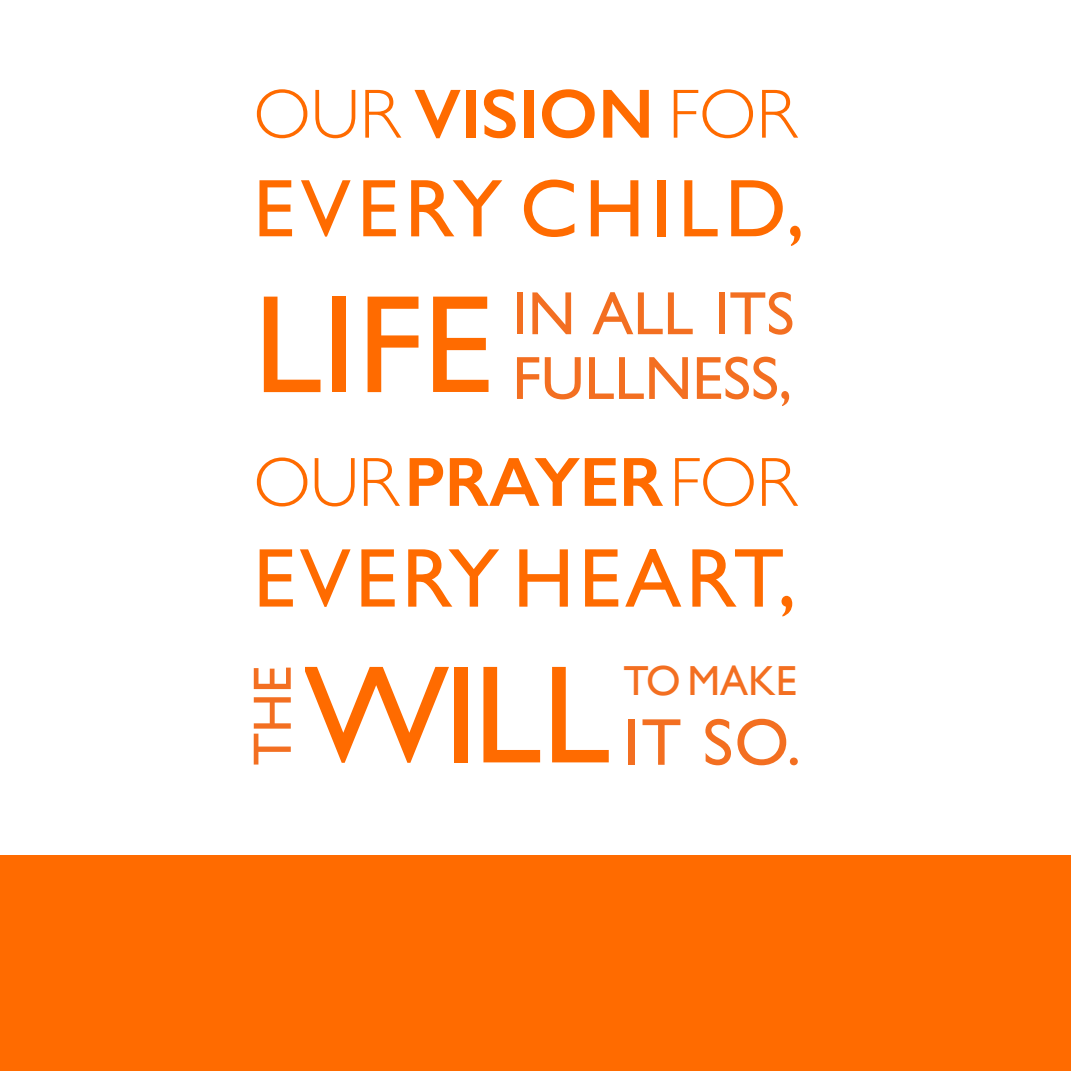
<style>
.page{position:relative;width:1071px;height:1071px;background:#fff}
.page>*{position:absolute;margin:0;border:0;box-sizing:border-box;transform-origin:0 0}
.t1{font:140px "Gill Sans";color:#ff6b00}
.t2{font:84px "Gill Sans";letter-spacing:.055em;color:#ff6b00}
.t3{font:82.25px "Gill Sans";letter-spacing:.08em;color:#ff6b00}
.t4{font:300 70px "Gill Sans";letter-spacing:-.005em;color:#ff6b00}
.t5{font:66.5px "Gill Sans";color:#f36f21}
.t6{font:61.25px/64.8px "Gill Sans";color:#f36f21}
.t7{font:54.25px "Gill Sans";color:#f36f21}
.t8{font:42px "Gill Sans";color:#f36f21}
.s1{font-weight:600}
</style>
<div class="page">
<div style="left:0;top:855px;width:1071px;height:216px;background:#ff6b00"></div>
<p class="t4" style="left:253px;top:60px;width:545px">OUR <span class="s1">VISION</span> FOR</p>
<p class="t3" style="left:253px;top:160px;width:553px">EVERY CHILD,</p>
<h1 class="t1" style="left:253px;top:262px;width:241px">LIFE</h1>
<p class="t6" style="left:512px;top:281px;width:284px">IN ALL ITS<br>FULLNESS,</p>
<p class="t4" style="left:253px;top:428px;width:545px">OUR<span class="s1">PRAYER</span>FOR</p>
<p class="t2" style="left:253px;top:529px;width:545px">EVERY HEART,</p>
<p class="t7" style="left:241px;top:765px;width:101px;rotate:-90deg">THE</p>
<h1 class="t1" style="left:303px;top:633px;width:308px">WILL</h1>
<p class="t8" style="left:623px;top:656px;width:175px">TO MAKE</p>
<p class="t5" style="left:623px;top:703px;width:179px">IT SO.</p>
</div>
